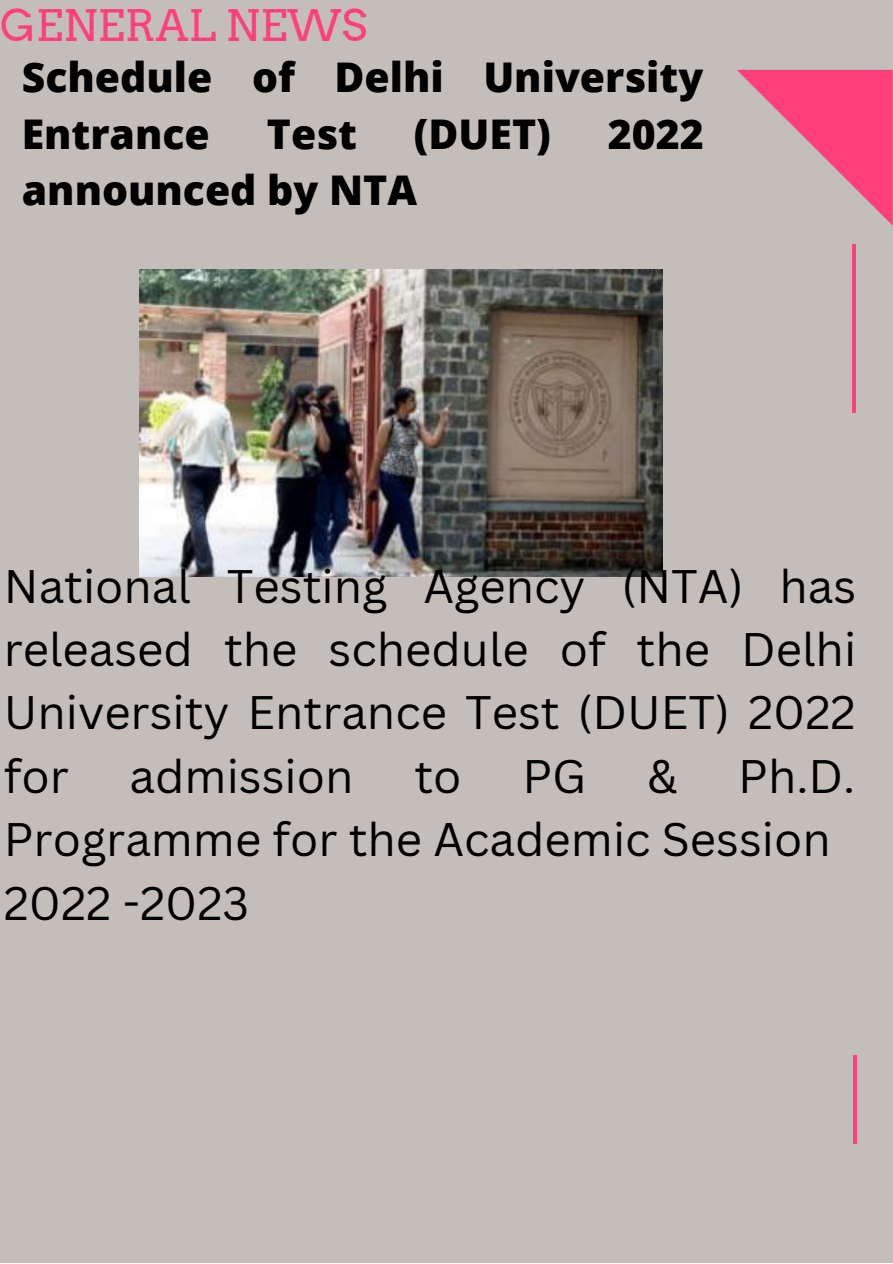
<style>
.page{position:relative;width:893px;height:1264px;background:#fff}
.page>*{position:absolute;margin:0;border:0;box-sizing:border-box;transform-origin:0 0}
.t1{font:45.75px/63.3px "Canva Sans";color:#000;text-align:justify}
.t2{font:43.5px "Arvo";color:#ff407b}
.t3{font:800 40.95px/56.7px "Open Sans";color:#000}
</style>
<div class="page">
<div style="left:0;top:0;width:892px;height:1262px;background:#c4bebb"></div>
<img style="left:139px;top:269px;width:523px;height:307px">
<hr style="left:852px;top:244px;width:3px;height:168px;background:#ff407b">
<svg style="left:853px;top:1055px;width:3px;height:88px"></svg>
<svg style="left:737px;top:70px;width:155px;height:155px"></svg>
<p class="t2" style="left:0;top:-1px;width:369px">GENERAL NEWS</p>
<p class="t3" style="left:22px;top:48px;width:683px">Schedule of Delhi University<br>Entrance</p>
<p class="t3" style="left:267px;top:104px;width:92px">Test</p>
<p class="t3" style="left:414px;top:104px;width:138px">(DUET)</p>
<p class="t3" style="left:608px;top:104px;width:97px">2022</p>
<p class="t3" style="left:22px;top:161px;width:397px">announced by NTA</p>
<p class="t1" style="left:4px;top:553px;width:853px">National Testing Agency (NTA) has released the schedule of the Delhi University Entrance Test (DUET) 2022 for</p>
<p class="t1" style="left:4px;top:743px;width:852px;text-align:left;text-indent:734px">Ph.D.<br>Programme for the Academic Session<br>2022 -2023</p>
<p class="t1" style="left:130px;top:743px;width:225px">admission</p>
<p class="t1" style="left:414px;top:743px;width:49px">to</p>
<p class="t1" style="left:522px;top:743px;width:65px">PG</p>
<p class="t1" style="left:647px;top:743px;width:32px">&amp;</p>
</div>
